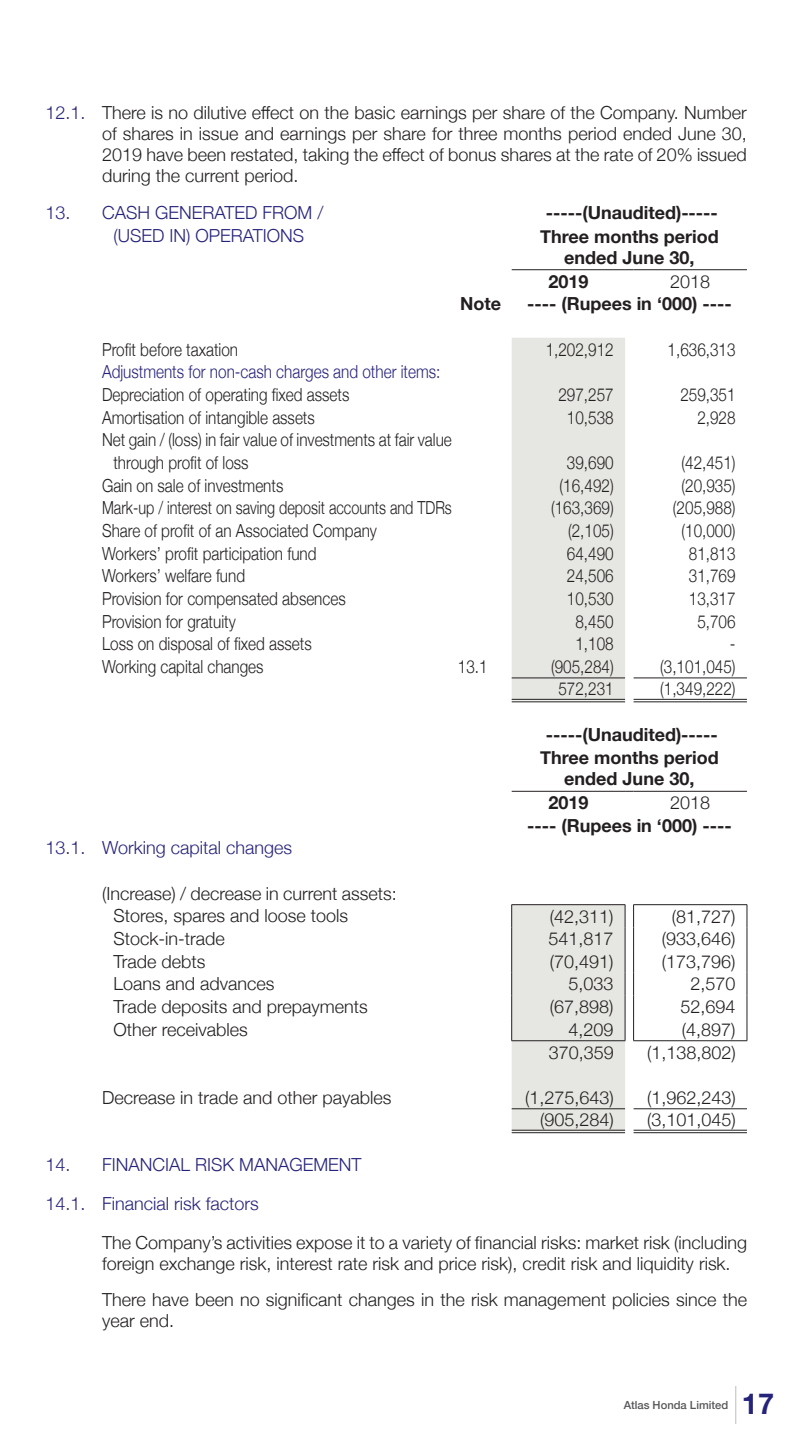
<style>
.page{position:relative;width:792px;height:1440px;background:#fff}
.page>*{position:absolute;margin:0;border:0;box-sizing:border-box;transform-origin:0 0}
.t1{font:700 28.8px "Helvetica Neue";color:#26237b}
.t2{font:300 18px/21px "Helvetica Neue";color:#231f20}
.t3{font:300 18px/22.6px "Helvetica Neue";color:#231f20;scale:.85 1}
.t4{font:700 18px/21px "Helvetica Neue";color:#231f20;text-align:center}
.t5{font:300 18px "Helvetica Neue";color:#26237b}
.t6{font:300 18px "Helvetica Neue";color:#231f20;scale:.8 1}
.t7{font:300 18px "Helvetica Neue";color:#26237b;scale:.85 1}
.t8{font:500 11.2px "Helvetica Neue";color:#57585a}
.s1{color:#26237b}
</style>
<div class="page">
<hr style="left:735px;top:1386px;width:1px;height:38px;background:#bcbdc0">
<svg style="left:512px;top:338px;width:113px;height:792px;fill:#e6e6e2"></svg>
<hr style="left:512px;top:269px;width:113px;height:1px;background:#231f20">
<hr style="left:634px;top:269px;width:113px;height:1px;background:#231f20">
<hr style="left:512px;top:678px;width:113px;height:1px;background:#231f20">
<hr style="left:634px;top:678px;width:113px;height:1px;background:#231f20">
<hr style="left:512px;top:791px;width:113px;height:1px;background:#231f20">
<hr style="left:634px;top:791px;width:113px;height:1px;background:#231f20">
<hr style="left:511px;top:904px;width:114px;height:1px;background:#231f20">
<hr style="left:633px;top:904px;width:114px;height:1px;background:#231f20">
<svg style="left:511px;top:905px;width:1px;height:135px"></svg>
<svg style="left:625px;top:905px;width:1px;height:135px"></svg>
<svg style="left:633px;top:905px;width:1px;height:135px"></svg>
<svg style="left:747px;top:905px;width:1px;height:135px"></svg>
<hr style="left:512px;top:1108px;width:113px;height:1px;background:#231f20">
<hr style="left:634px;top:1108px;width:113px;height:1px;background:#231f20">
<hr style="left:512px;top:699px;width:113px;height:1px;background:#231f20">
<hr style="left:512px;top:702px;width:113px;height:1px;background:#231f20">
<hr style="left:634px;top:699px;width:113px;height:1px;background:#231f20">
<hr style="left:634px;top:702px;width:113px;height:1px;background:#231f20">
<hr style="left:512px;top:1130px;width:113px;height:1px;background:#231f20">
<hr style="left:512px;top:1132px;width:113px;height:1px;background:#231f20">
<hr style="left:634px;top:1130px;width:113px;height:1px;background:#231f20">
<hr style="left:634px;top:1132px;width:113px;height:1px;background:#231f20">
<hr style="left:633px;top:1040px;width:114px;height:1px;background:#231f20">
<hr style="left:511px;top:1040px;width:114px;height:1px;background:#231f20">
<p class="t2" style="left:102px;top:101px;width:646px;text-align:justify;text-indent:-57px"><span class="s1">12.1.</span> There is no dilutive effect on the basic earnings per share of the Company. Number of shares in issue and earnings per share for three months period ended June 30, 2019 have been restated, taking the effect of bonus shares at the rate of 20% issued during the current period.</p>
<p class="t5" style="left:45px;top:199px;width:280px">13. CASH GENERATED FROM /</p>
<p class="t4" style="left:546px;top:203px;width:174px">-----(Unaudited)-----</p>
<p class="t5" style="left:113px;top:221px;width:192px">(USED IN) OPERATIONS</p>
<p class="t4" style="left:540px;top:226px;width:180px">Three months period ended June 30,</p>
<p class="t4" style="left:548px;top:271px;width:42px">2019</p>
<p class="t2" style="left:670px;top:270px;width:42px">2018</p>
<p class="t4" style="left:460px;top:294px;width:43px">Note</p>
<p class="t4" style="left:527px;top:294px;width:206px">---- (Rupees in ‘000) ----</p>
<p class="t3" style="left:102px;top:337px;width:162px">Profit before taxation</p>
<p class="t3" style="left:546px;top:337px;width:82px">1,202,912</p>
<p class="t3" style="left:668px;top:337px;width:82px">1,636,313</p>
<p class="t7" style="left:102px;top:357px;width:400px">Adjustments for non-cash charges and other items:</p>
<p class="t3" style="left:102px;top:382px;width:293px">Depreciation of operating fixed assets</p>
<p class="t3" style="left:558px;top:382px;width:67px">297,257</p>
<p class="t3" style="left:680px;top:382px;width:67px">259,351</p>
<p class="t3" style="left:102px;top:405px;width:252px">Amortisation of intangible assets</p>
<p class="t3" style="left:567px;top:405px;width:57px">10,538</p>
<p class="t3" style="left:697px;top:405px;width:47px">2,928</p>
<p class="t3" style="left:113px;top:428px;width:400px;text-indent:-11px">Net gain / (loss) in fair value of investments at fair value through profit of loss</p>
<p class="t3" style="left:567px;top:450px;width:57px">39,690</p>
<p class="t3" style="left:681px;top:450px;width:65px">(42,451)</p>
<p class="t3" style="left:102px;top:473px;width:215px">Gain on sale of investments</p>
<p class="t3" style="left:560px;top:473px;width:65px">(16,492)</p>
<p class="t3" style="left:681px;top:473px;width:65px">(20,935)</p>
<p class="t6" style="left:102px;top:493px;width:439px">Mark-up / interest on saving deposit accounts and TDRs</p>
<p class="t3" style="left:551px;top:496px;width:75px">(163,369)</p>
<p class="t3" style="left:673px;top:496px;width:75px">(205,988)</p>
<p class="t3" style="left:102px;top:518px;width:325px">Share of profit of an Associated Company</p>
<p class="t3" style="left:568px;top:518px;width:55px">(2,105)</p>
<p class="t3" style="left:681px;top:518px;width:65px">(10,000)</p>
<p class="t3" style="left:102px;top:541px;width:254px">Workers’ profit participation fund</p>
<p class="t3" style="left:567px;top:541px;width:57px">64,490</p>
<p class="t3" style="left:689px;top:541px;width:57px">81,813</p>
<p class="t3" style="left:102px;top:564px;width:170px">Workers’ welfare fund</p>
<p class="t3" style="left:567px;top:564px;width:57px">24,506</p>
<p class="t3" style="left:689px;top:564px;width:57px">31,769</p>
<p class="t3" style="left:102px;top:586px;width:288px">Provision for compensated absences</p>
<p class="t3" style="left:567px;top:586px;width:57px">10,530</p>
<p class="t3" style="left:689px;top:586px;width:57px">13,317</p>
<p class="t3" style="left:102px;top:609px;width:159px">Provision for gratuity</p>
<p class="t3" style="left:575px;top:609px;width:47px">8,450</p>
<p class="t3" style="left:697px;top:609px;width:47px">5,706</p>
<p class="t3" style="left:102px;top:632px;width:248px">Loss on disposal of fixed assets</p>
<p class="t3" style="left:575px;top:632px;width:47px">1,108</p>
<p class="t3" style="left:730px;top:632px;width:8px">-</p>
<p class="t3" style="left:102px;top:654px;width:192px">Working capital changes</p>
<p class="t3" style="left:458px;top:654px;width:37px">13.1</p>
<p class="t3" style="left:551px;top:654px;width:75px">(905,284)</p>
<p class="t3" style="left:660px;top:654px;width:90px">(3,101,045)</p>
<p class="t3" style="left:558px;top:676px;width:67px">572,231</p>
<p class="t3" style="left:660px;top:676px;width:90px">(1,349,222)</p>
<p class="t4" style="left:540px;top:723px;width:180px;line-height:23.4px">-----(Unaudited)-----<br>Three months period</p>
<p class="t4" style="left:548px;top:768px;width:147px;line-height:23.8px;text-align:left;text-indent:16px">ended June 30,<br>2019</p>
<p class="t2" style="left:670px;top:791px;width:42px">2018</p>
<p class="t4" style="left:527px;top:815px;width:206px">---- (Rupees in ‘000) ----</p>
<p class="t5" style="left:45px;top:833px;width:248px">13.1. Working capital changes</p>
<p class="t2" style="left:113px;top:881px;width:285px;line-height:22.6px;text-indent:-11px">(Increase) / decrease in current assets:<br>Stores, spares and loose tools</p>
<p class="t2" style="left:550px;top:905px;width:65px">(42,311)</p>
<p class="t2" style="left:672px;top:905px;width:65px">(81,727)</p>
<p class="t2" style="left:113px;top:927px;width:113px">Stock-in-trade</p>
<p class="t2" style="left:548px;top:927px;width:67px">541,817</p>
<p class="t2" style="left:662px;top:927px;width:75px">(933,646)</p>
<p class="t2" style="left:113px;top:950px;width:94px">Trade debts</p>
<p class="t2" style="left:550px;top:950px;width:65px">(70,491)</p>
<p class="t2" style="left:662px;top:950px;width:75px">(173,796)</p>
<p class="t2" style="left:113px;top:973px;width:163px">Loans and advances</p>
<p class="t2" style="left:569px;top:973px;width:47px">5,033</p>
<p class="t2" style="left:690px;top:973px;width:47px">2,570</p>
<p class="t2" style="left:113px;top:995px;width:256px">Trade deposits and prepayments</p>
<p class="t2" style="left:550px;top:995px;width:65px">(67,898)</p>
<p class="t2" style="left:680px;top:995px;width:57px">52,694</p>
<p class="t2" style="left:114px;top:1018px;width:136px">Other receivables</p>
<p class="t2" style="left:569px;top:1018px;width:47px">4,209</p>
<p class="t2" style="left:682px;top:1018px;width:55px">(4,897)</p>
<p class="t2" style="left:549px;top:1041px;width:67px">370,359</p>
<p class="t2" style="left:647px;top:1041px;width:90px">(1,138,802)</p>
<p class="t2" style="left:102px;top:1086px;width:291px">Decrease in trade and other payables</p>
<p class="t2" style="left:525px;top:1086px;width:90px">(1,275,643)</p>
<p class="t2" style="left:647px;top:1086px;width:90px">(1,962,243)</p>
<p class="t2" style="left:540px;top:1108px;width:75px">(905,284)</p>
<p class="t2" style="left:647px;top:1108px;width:90px">(3,101,045)</p>
<p class="t5" style="left:46px;top:1150px;width:318px">14. FINANCIAL RISK MANAGEMENT</p>
<p class="t5" style="left:46px;top:1189px;width:215px">14.1. Financial risk factors</p>
<p class="t2" style="left:102px;top:1231px;width:646px">The Company’s activities expose it to a variety of financial risks: market risk (including foreign exchange risk, interest rate risk and price risk), credit risk and liquidity risk.</p>
<p class="t2" style="left:102px;top:1288px;width:646px">There have been no significant changes in the risk management policies since the year end.</p>
<p class="t8" style="left:624px;top:1396px;width:106px">Atlas Honda Limited</p>
<h1 class="t1" style="left:742px;top:1382px;width:34px">17</h1>
</div>
